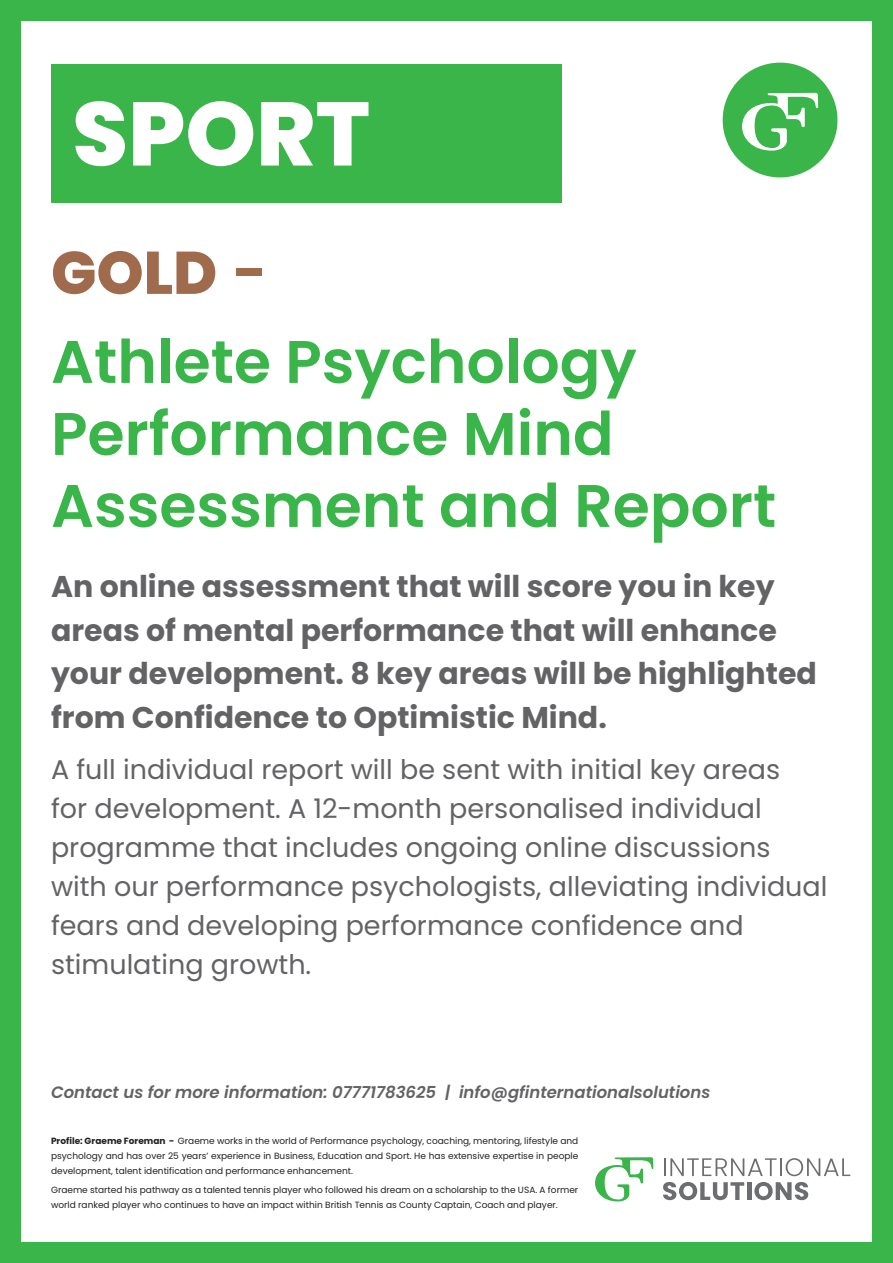
<style>
.page{position:relative;width:893px;height:1263px;background:#3ab54a}
.page>*{position:absolute;margin:0;border:0;box-sizing:border-box;transform-origin:0 0}
.t1{font:800 90px "Poppins";color:#fff}
.t2{font:600 60px/72px "Poppins";color:#3ab54a}
.t3{font:800 60px "Poppins";color:#a06b4d}
.t4{font:700 30px/43.5px "Poppins";color:#636366}
.t5{font:27px/39px "Poppins";color:#636366}
.t6{font:italic 600 16.5px "Poppins";color:#636366}
.t7{font:9px/15px "Poppins";color:#231f20;text-align:justify}
.s1{font-weight:600}
.s2{font-weight:700}
</style>
<div class="page">
<div style="left:21px;top:21px;width:851px;height:1221px;background:#fff"></div>
<svg style="left:595px;top:1157px;width:58px;height:44px"></svg>
<svg style="left:664px;top:1158px;width:186px;height:18px"></svg>
<svg style="left:663px;top:1182px;width:81px;height:18px"></svg>
<hr style="left:747px;top:1182px;width:4px;height:18px;background:#6c6d70">
<svg style="left:754px;top:1182px;width:54px;height:18px"></svg>
<div style="left:51px;top:64px;width:510px;height:138px;background:#3ab54a"></div>
<div style="left:723px;top:63px;width:114px;height:114px;background:#3ab54a;border-radius:57px"></div>
<svg style="left:742px;top:93px;width:76px;height:58px"></svg>
<p class="t1" style="left:72px;top:82px;width:299px">SPORT</p>
<p class="t3" style="left:51px;top:238px;width:217px">GOLD <span class="s1">-</span></p>
<p class="t2" style="left:51px;top:326px;width:727px">Athlete Psychology<br>Performance Mind<br>Assessment and Report</p>
<p class="t4" style="left:51px;top:565px;width:767px">An online assessment that will score you in key areas of mental performance that will enhance your development. 8 key areas will be highlighted from Confidence to Optimistic Mind.</p>
<p class="t5" style="left:51px;top:750px;width:778px">A full individual report will be sent with initial key areas<br>for development. A 12-month personalised individual programme that includes ongoing online discussions with our performance psychologists, alleviating individual fears and developing performance confidence and stimulating growth.</p>
<p class="t6" style="left:51px;top:1083px;width:661px">Contact us for more information: 07771783625 | info@gfinternationalsolutions</p>
<p class="t7" style="left:51px;top:1133px;width:529px"><span class="s2">Profile: Graeme Foreman -</span> Graeme works in the world of Performance psychology, coaching, mentoring, lifestyle and psychology and has over 25 years’ experience in Business, Education and Sport. He has extensive expertise in people development, talent identification and performance enhancement.</p>
<p class="t7" style="left:51px;top:1182px;width:529px">Graeme started his pathway as a talented tennis player who followed his dream on a scholarship to the USA. A former world ranked player who continues to have an impact within British Tennis as County Captain, Coach and player.</p>
</div>
